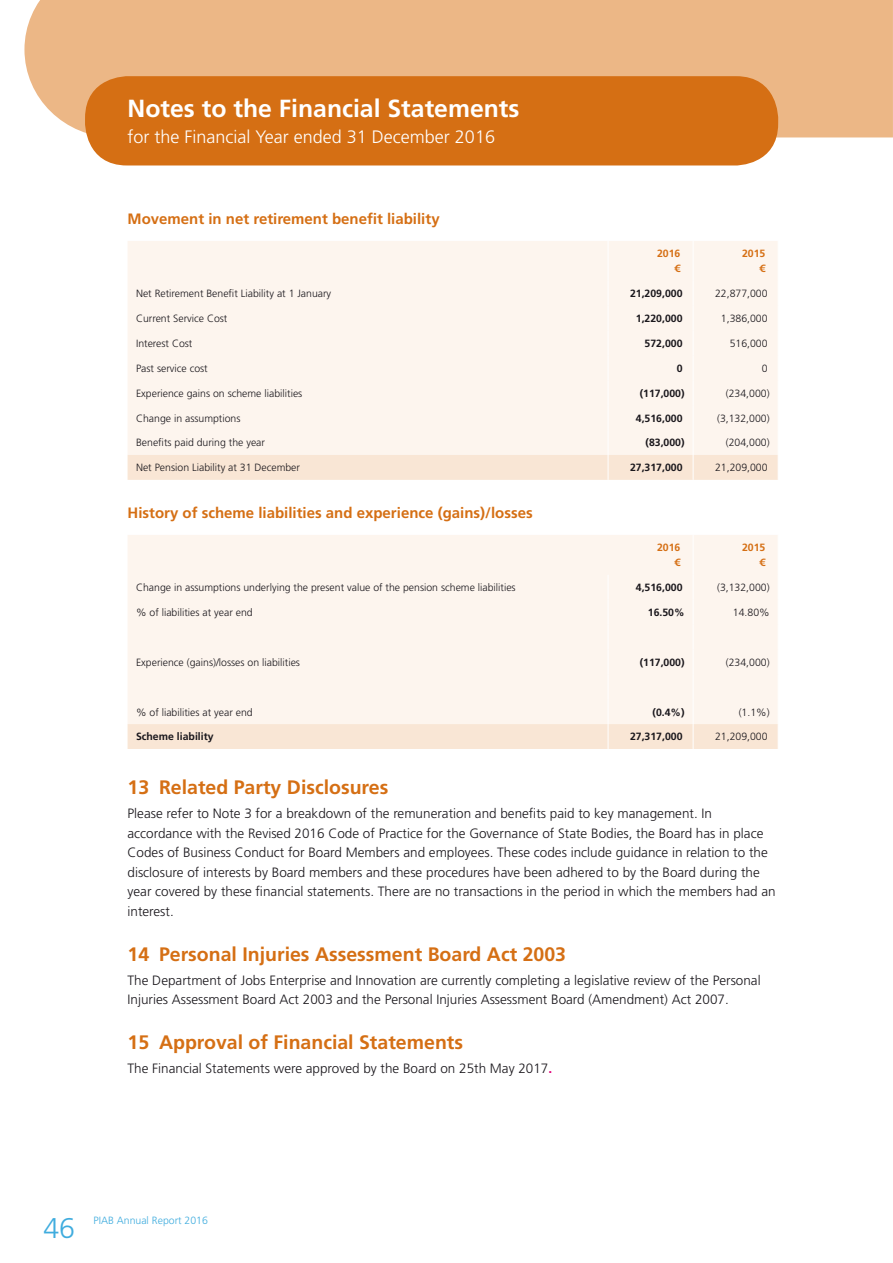
<style>
.page{position:relative;width:893px;height:1263px;background:#fff}
.page>*{position:absolute;margin:0;border:0;box-sizing:border-box;transform-origin:0 0}
.t1{font:300 28.5px "Frutiger LT Std";color:#3facde}
.SECTION_HEAD_SMALL{font:700 24.75px "Frutiger LT Std";color:#fff}
.H2_Black{font:700 19.5px "Frutiger LT Std";color:#d56f14}
.SECTION_SUBHEAD{font:300 18px "Frutiger LT Std";color:#fff}
.t2{font:700 15px "Frutiger LT Std";color:#d56f14}
.Body__2{font:300 13.5px/19.5px "Frutiger LT Std";color:#1a171c}
.Notes_Body{font:300 10.5px "Frutiger LT Std";color:#1a171c}
.NOtes_RHC{font:300 10.5px "Frutiger LT Std";color:#1a171c}
.NOtes_RHC-2{font:700 10.5px "Frutiger LT Std";color:#1a171c}
.NOtes_Head_RHC{font:700 10.5px/15px "Frutiger LT Std";color:#d56f14;text-align:right}
.t3{font:300 10.5px "Frutiger LT Std";color:#3facde}
.Notes_Body-2{font:700 10.5px "Frutiger LT Std";color:#1a171c}
.s1{font-weight:700;color:#e2007a}
</style>
<div class="page">
<div style="left:24px;top:0;width:869px;height:137px;background:#ecb786"></div>
<div style="left:85px;top:76px;width:693px;height:89px;background:#d56f14;border-radius:42px"></div>
<div style="left:128px;top:241px;width:650px;height:40px;background:#fdf5ee"></div>
<hr style="left:693px;top:241px;width:1px;height:40px;background:#fff">
<hr style="left:608px;top:241px;width:1px;height:40px;background:#fff">
<svg style="left:128px;top:281px;width:650px;height:199px;background:#fcf3ea"></svg>
<div style="left:128px;top:535px;width:650px;height:40px;background:#fdf5ee"></div>
<hr style="left:693px;top:535px;width:1px;height:40px;background:#fff">
<svg style="left:128px;top:575px;width:650px;height:174px;background:#fcf2ea"></svg>
<p class="SECTION_HEAD_SMALL" style="left:128px;top:94px;width:393px">Notes to the Financial Statements</p>
<p class="SECTION_SUBHEAD" style="left:128px;top:126px;width:369px">for the Financial Year ended 31 December 2016</p>
<h3 class="t2" style="left:128px;top:210px;width:314px">Movement in net retirement benefit liability</h3>
<p class="NOtes_Head_RHC" style="left:657px;top:246px;width:25px">2016 €</p>
<p class="NOtes_Head_RHC" style="left:742px;top:246px;width:25px">2015 €</p>
<p class="Notes_Body" style="left:136px;top:288px;width:197px">Net Retirement Benefit Liability at 1 January</p>
<p class="NOtes_RHC-2" style="left:630px;top:287px;width:54px">21,209,000</p>
<p class="NOtes_RHC" style="left:715px;top:288px;width:54px">22,877,000</p>
<p class="Notes_Body" style="left:136px;top:312px;width:93px">Current Service Cost</p>
<p class="NOtes_RHC-2" style="left:636px;top:312px;width:48px">1,220,000</p>
<p class="NOtes_RHC" style="left:721px;top:312px;width:48px">1,386,000</p>
<p class="Notes_Body" style="left:136px;top:337px;width:58px">Interest Cost</p>
<p class="NOtes_RHC-2" style="left:645px;top:337px;width:39px">572,000</p>
<p class="NOtes_RHC" style="left:730px;top:337px;width:39px">516,000</p>
<p class="Notes_Body" style="left:136px;top:362px;width:73px">Past service cost</p>
<p class="NOtes_RHC-2" style="left:677px;top:362px;width:7px">0</p>
<p class="NOtes_RHC" style="left:762px;top:362px;width:7px">0</p>
<p class="Notes_Body" style="left:136px;top:387px;width:168px">Experience gains on scheme liabilities</p>
<p class="NOtes_RHC-2" style="left:640px;top:387px;width:46px">(117,000)</p>
<p class="NOtes_RHC" style="left:726px;top:387px;width:45px">(234,000)</p>
<p class="Notes_Body" style="left:136px;top:412px;width:106px">Change in assumptions</p>
<p class="NOtes_RHC-2" style="left:636px;top:412px;width:48px">4,516,000</p>
<p class="NOtes_RHC" style="left:717px;top:412px;width:54px">(3,132,000)</p>
<p class="Notes_Body" style="left:136px;top:437px;width:130px">Benefits paid during the year</p>
<p class="NOtes_RHC-2" style="left:645px;top:437px;width:41px">(83,000)</p>
<p class="NOtes_RHC" style="left:726px;top:437px;width:45px">(204,000)</p>
<p class="Notes_Body" style="left:136px;top:462px;width:165px">Net Pension Liability at 31 December</p>
<p class="NOtes_RHC-2" style="left:630px;top:461px;width:54px">27,317,000</p>
<p class="NOtes_RHC" style="left:715px;top:462px;width:54px">21,209,000</p>
<h3 class="t2" style="left:128px;top:504px;width:407px">History of scheme liabilities and experience (gains)/losses</h3>
<p class="NOtes_Head_RHC" style="left:657px;top:540px;width:25px">2016 €</p>
<p class="NOtes_Head_RHC" style="left:742px;top:540px;width:25px">2015 €</p>
<p class="Notes_Body" style="left:136px;top:582px;width:381px">Change in assumptions underlying the present value of the pension scheme liabilities</p>
<p class="NOtes_RHC-2" style="left:636px;top:581px;width:48px">4,516,000</p>
<p class="NOtes_RHC" style="left:717px;top:582px;width:54px">(3,132,000)</p>
<p class="Notes_Body" style="left:136px;top:606px;width:118px">% of liabilities at year end</p>
<p class="NOtes_RHC-2" style="left:648px;top:606px;width:38px">16.50%</p>
<p class="NOtes_RHC" style="left:733px;top:606px;width:38px">14.80%</p>
<p class="Notes_Body" style="left:136px;top:656px;width:165px">Experience (gains)/losses on liabilities</p>
<p class="NOtes_RHC-2" style="left:640px;top:656px;width:46px">(117,000)</p>
<p class="NOtes_RHC" style="left:726px;top:656px;width:45px">(234,000)</p>
<p class="Notes_Body" style="left:136px;top:706px;width:118px">% of liabilities at year end</p>
<p class="NOtes_RHC-2" style="left:652px;top:706px;width:34px">(0.4%)</p>
<p class="NOtes_RHC" style="left:739px;top:706px;width:32px">(1.1%)</p>
<p class="Notes_Body-2" style="left:136px;top:731px;width:79px">Scheme liability</p>
<p class="NOtes_RHC-2" style="left:630px;top:731px;width:54px">27,317,000</p>
<p class="NOtes_RHC" style="left:715px;top:731px;width:54px">21,209,000</p>
<p class="H2_Black" style="left:128px;top:776px;width:262px">13 Related Party Disclosures</p>
<p class="Body__2" style="left:128px;top:804px;width:650px">Please refer to Note 3 for a breakdown of the remuneration and benefits paid to key management. In accordance with the Revised 2016 Code of Practice for the Governance of State Bodies, the Board has in place Codes of Business Conduct for Board Members and employees. These codes include guidance in relation to the disclosure of interests by Board members and these procedures have been adhered to by the Board during the year covered by these financial statements. There are no transactions in the period in which the members had an interest.</p>
<p class="H2_Black" style="left:128px;top:942px;width:440px">14 Personal Injuries Assessment Board Act 2003</p>
<p class="Body__2" style="left:128px;top:970px;width:635px">The Department of Jobs Enterprise and Innovation are currently completing a legislative review of the Personal<br>Injuries Assessment Board Act 2003 and the Personal Injuries Assessment Board (Amendment) Act 2007.</p>
<p class="H2_Black" style="left:128px;top:1031px;width:337px">15 Approval of Financial Statements</p>
<p class="Body__2" style="left:128px;top:1059px;width:426px">The Financial Statements were approved by the Board on 25th May 2017<span class="s1">.</span></p>
<h1 class="t1" style="left:43px;top:1211px;width:33px">46</h1>
<p class="t3" style="left:94px;top:1214px;width:116px">PIAB Annual Report 2016</p>
</div>
